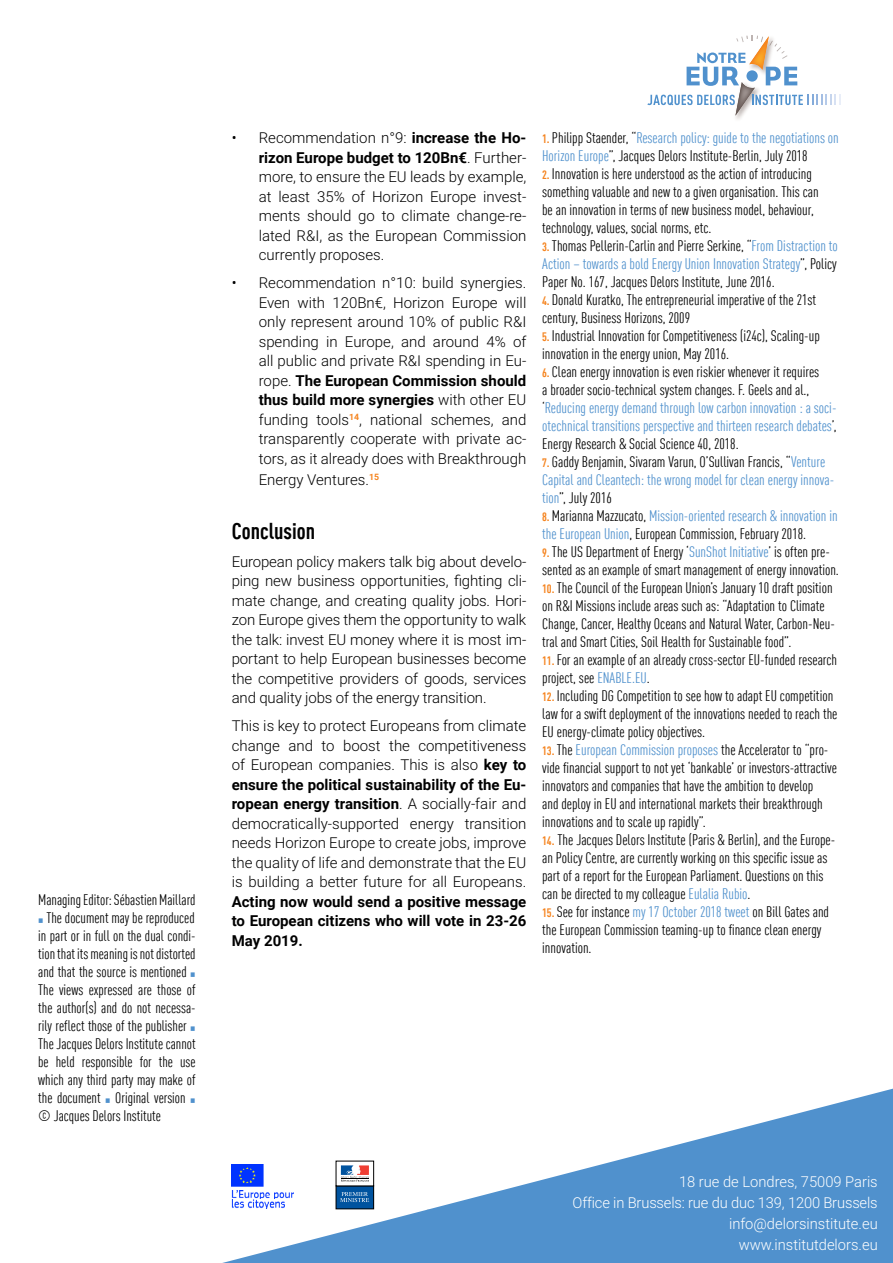
<style>
.page{position:relative;width:893px;height:1263px;background:#fff}
.page>*{position:absolute;margin:0;border:0;box-sizing:border-box;transform-origin:0 0}
.t1{font:700 condensed 22.5px "DIN Offc Pro";color:#000}
.t2{font:condensed 15px/18px "DIN Offc Pro";color:#000}
.t3{font:300 15px/19.5px "Roboto";color:#000;text-align:justify}
.t4{font:condensed 15px/18px "DIN Offc Pro";color:#5091cd}
.t5{font:300 15px/21px "Roboto";color:#fff;text-align:right}
.t6{font:700 15px/19.5px "Roboto";color:#000;text-align:justify}
.s1{font-family:"DejaVu Serif Condensed";font-stretch:normal;font-size:9px;color:#5091cd}
.s2{font-weight:700}
.s3{font-weight:700;font-size:12px;color:#f5841f}
.s4{color:#5091cd}
.s5{color:#000}
</style>
<div class="page">
<svg style="left:222px;top:1089px;width:671px;height:174px;fill:#5091cd"></svg>
<div style="left:336px;top:1186px;width:38px;height:23px;background:#00539f"></div>
<div style="left:336px;top:1186px;width:38px;height:23px;border:1px solid #000"></div>
<div style="left:336px;top:1161px;width:38px;height:25px;background:#fff"></div>
<svg style="left:341px;top:1165px;width:28px;height:17px"></svg>
<svg style="left:340px;top:1192px;width:29px;height:10px"></svg>
<img style="left:232px;top:1186px;width:62px;height:23px">
<img style="left:232px;top:1165px;width:33px;height:22px">
<img style="left:735px;top:116px;width:7px;height:3px">
<svg style="left:647px;top:35px;width:193px;height:81px"></svg>
<p class="t2" style="left:38px;top:889px;width:159px">Managing Editor: Sébastien Maillard</p>
<p class="t2" style="left:38px;top:907px;width:159px;text-align:justify"><span class="s1">▪</span> The document may be reproduced in part or in full on the dual condi&shy;tion that its meaning is not distorted and that the source is mentioned <span class="s1">▪ </span>The views expressed are those of the author(s) and do not necessa&shy;rily reflect those of the publisher <span class="s1">▪ </span>The Jacques Delors Institute cannot be held responsible for the use which any third party may make of the document <span class="s1">▪</span> Original version <span class="s1">▪ </span>© Jacques Delors Institute</p>
<p class="t3" style="left:259px;top:127px;width:269px;text-indent:-27px">• Recommendation n°9: <span class="s2">increase the Ho&shy;rizon Europe budget to 120Bn€</span>. Further&shy;more, to ensure the EU leads by example, at least 35% of Horizon Europe invest&shy;ments should go to climate change-re&shy;lated R&amp;I, as the European Commission currently proposes.</p>
<p class="t3" style="left:259px;top:272px;width:269px;text-indent:-27px">• Recommendation n°10: build synergies.<br>Even with 120Bn€, Horizon Europe will only represent around 10% of public R&amp;I spending in Europe, and around 4% of all public and private R&amp;I spending in Eu&shy;rope. <span class="s2">The European Commission should thus build more synergies</span> with other EU funding tools<sup>14</sup>, national schemes, and transparently cooperate with private ac&shy;tors, as it already does with Breakthrough</p>
<p class="t3" style="left:259px;top:470px;width:122px">Energy Ventures.<sup>15</sup></p>
<h1 class="t1" style="left:232px;top:514px;width:85px">Conclusion</h1>
<p class="t3" style="left:232px;top:551px;width:296px">European policy makers talk big about develo&shy;ping new business opportunities, fighting cli&shy;mate change, and creating quality jobs. Hori&shy;zon Europe gives them the opportunity to walk the talk: invest EU money where it is most im&shy;portant to help European businesses become the competitive providers of goods, services and quality jobs of the energy transition.</p>
<p class="t3" style="left:232px;top:716px;width:296px">This is key to protect Europeans from climate change and to boost the competitiveness of European companies. This is also <span class="s2">key to ensure the political sustainability of the Eu&shy;ropean energy transition</span>. A socially-fair and democratically-supported energy transition needs Horizon Europe to create jobs, improve the quality of life and demonstrate that the EU is building a better future for all Europeans.</p>
<p class="t6" style="left:232px;top:891px;width:296px">Acting now would send a positive message to European citizens who will vote in 23-26<br>May 2019.</p>
<p class="t2" style="left:542px;top:128px;width:298px"><span class="s3">1.</span> Philipp Staender, “<span class="s4">Research policy: guide to the negotiations on<br>Horizon Europe</span>”, Jacques Delors Institute-Berlin, July 2018</p>
<p class="t2" style="left:542px;top:164px;width:278px"><span class="s3">2.</span> Innovation is here understood as the action of introducing something valuable and new to a given organisation. This can be an innovation in terms of new business model, behaviour, technology, values, social norms, etc.</p>
<p class="t2" style="left:542px;top:236px;width:297px;text-align:justify"><span class="s3">3.</span> Thomas Pellerin-Carlin and Pierre Serkine, “<span class="s4">From Distraction to Action – towards a bold Energy Union Innovation Strategy</span>”, Policy Paper No. 167, Jacques Delors Institute, June 2016.</p>
<p class="t2" style="left:542px;top:290px;width:276px"><span class="s3">4.</span> Donald Kuratko, The entrepreneurial imperative of the 21st century, Business Horizons, 2009</p>
<p class="t2" style="left:542px;top:326px;width:279px"><span class="s3">5.</span> Industrial Innovation for Competitiveness (i24c), Scaling-up innovation in the energy union, May 2016.</p>
<p class="t2" style="left:542px;top:362px;width:296px"><span class="s3">6.</span> Clean energy innovation is even riskier whenever it requires<br>a broader socio-technical system changes. F. Geels and al., ‘<span class="s4">Reducing energy demand through low carbon innovation : a soci&shy;otechnical transitions perspective and thirteen research debates</span>’, Energy Research &amp; Social Science 40, 2018.</p>
<p class="t4" style="left:542px;top:452px;width:294px"><span class="s3">7.</span> <span class="s5">Gaddy Benjamin, Sivaram Varun, O’Sullivan Francis, “</span>Venture<br>Capital and Cleantech: the wrong model for clean energy innova&shy;tion<span class="s5">”, July 2016</span></p>
<p class="t4" style="left:542px;top:506px;width:297px"><span class="s3">8.</span> <span class="s5">Marianna Mazzucato,</span> Mission-oriented research &amp; innovation in the European Union<span class="s5">, European Commission, February 2018.</span></p>
<p class="t2" style="left:542px;top:542px;width:298px"><span class="s3">9.</span> The US Department of Energy ‘<span class="s4">SunShot Initiative</span>’ is often pre&shy;sented as an example of smart management of energy innovation.</p>
<p class="t2" style="left:542px;top:578px;width:294px"><span class="s3">10.</span> The Council of the European Union’s January 10 draft position on R&amp;I Missions include areas such as: “Adaptation to Climate Change, Cancer, Healthy Oceans and Natural Water, Carbon-Neu&shy;tral and Smart Cities, Soil Health for Sustainable food”.</p>
<p class="t2" style="left:542px;top:650px;width:297px"><span class="s3">11.</span> For an example of an already cross-sector EU-funded research project, see <span class="s4">ENABLE.EU</span>.</p>
<p class="t2" style="left:542px;top:686px;width:297px"><span class="s3">12.</span> Including DG Competition to see how to adapt EU competition law for a swift deployment of the innovations needed to reach the<br>EU energy-climate policy objectives.</p>
<p class="t2" style="left:542px;top:740px;width:296px"><span class="s3">13.</span> The <span class="s4">European Commission proposes</span> the Accelerator to “pro&shy;vide financial support to not yet ‘bankable’ or investors-attractive innovators and companies that have the ambition to develop<br>and deploy in EU and international markets their breakthrough innovations and to scale up rapidly”.</p>
<p class="t2" style="left:542px;top:830px;width:295px"><span class="s3">14.</span> The Jacques Delors Institute (Paris &amp; Berlin), and the Europe&shy;an Policy Centre, are currently working on this specific issue as part of a report for the European Parliament. Questions on this can be directed to my colleague <span class="s4">Eulalia Rubio</span>.</p>
<p class="t2" style="left:542px;top:902px;width:288px"><span class="s3">15.</span> See for instance <span class="s4">my 17 October 2018 tweet</span> on Bill Gates and the European Commission teaming-up to finance clean energy innovation.</p>
<p class="t5" style="left:573px;top:1171px;width:307px">18 rue de Londres, 75009 Paris<br>Office in Brussels: rue du duc 139, 1200 Brussels info@delorsinstitute.eu<br>www.institutdelors.eu</p>
</div>
